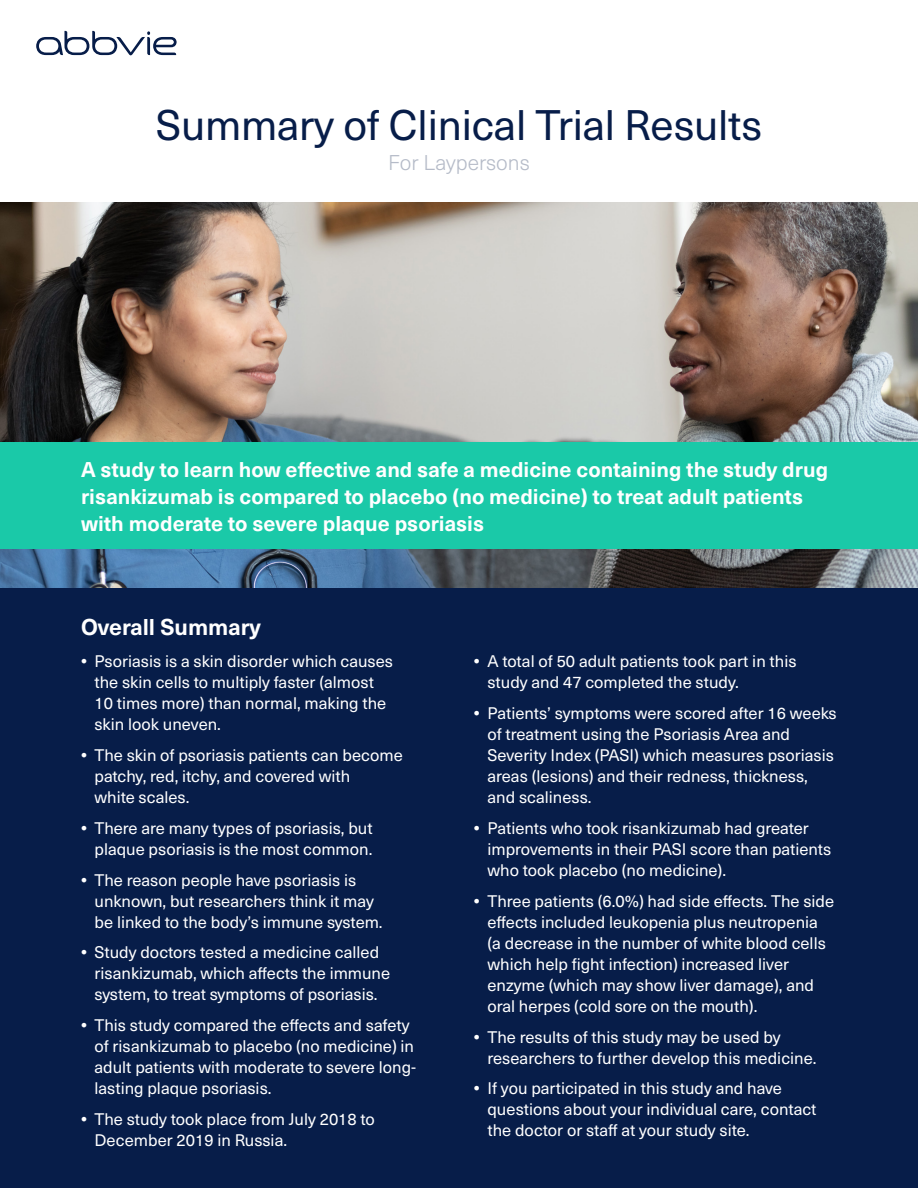
<style>
.page{position:relative;width:918px;height:1188px;background:#fff}
.page>*{position:absolute;margin:0;border:0;box-sizing:border-box;transform-origin:0 0}
.t1{font:42px "Neue Haas Unica Pro";letter-spacing:-.005em;color:#071d49}
.t2{font:700 22.5px "Neue Haas Unica Pro";color:#fff}
.t3{font:700 21px/27px "Neue Haas Unica Pro";color:#fff}
.t4{font:300 21px "Neue Haas Unica Pro";color:#b5bbc8}
.t5{font:16.5px/21px "Neue Haas Unica Pro";color:#fff}
.s1{font-weight:700}
</style>
<div class="page">
<div style="left:0;top:580px;width:918px;height:608px;background:#071d49"></div>
<img style="left:0;top:202px;width:918px;height:386px">
<div style="left:0;top:443px;width:918px;height:106px;background:#1ac9a8"></div>
<svg style="left:36px;top:31px;width:141px;height:24px"></svg>
<h1 class="t1" style="left:156px;top:100px;width:608px">Summary of Clinical Trial Results</h1>
<p class="t4" style="left:388px;top:150px;width:143px">For Laypersons</p>
<p class="t3" style="left:81px;top:456px;width:749px">A study to learn how effective and safe a medicine containing the study drug risankizumab is compared to placebo (no medicine) to treat adult patients with moderate to severe plaque psoriasis</p>
<h2 class="t2" style="left:81px;top:613px;width:181px">Overall Summary</h2>
<p class="t5" style="left:94px;top:651px;width:300px;text-indent:-13px"><span class="s1">•</span> Psoriasis is a skin disorder which causes the skin cells to multiply faster (almost 10 times more) than normal, making the skin look uneven.</p>
<p class="t5" style="left:94px;top:745px;width:310px;text-indent:-13px"><span class="s1">•</span> The skin of psoriasis patients can become patchy, red, itchy, and covered with<br>white scales.</p>
<p class="t5" style="left:81px;top:818px;width:293px;text-align:right"><span class="s1">•</span> There are many types of psoriasis, but plaque psoriasis is the most common.</p>
<p class="t5" style="left:94px;top:870px;width:290px;text-indent:-13px"><span class="s1">•</span> The reason people have psoriasis is unknown, but researchers think it may be linked to the body’s immune system.</p>
<p class="t5" style="left:94px;top:942px;width:297px;text-indent:-13px"><span class="s1">•</span> Study doctors tested a medicine called risankizumab, which affects the immune system, to treat symptoms of psoriasis.</p>
<p class="t5" style="left:94px;top:1015px;width:323px;text-indent:-13px"><span class="s1">•</span> This study compared the effects and safety of risankizumab to placebo (no medicine) in adult patients with moderate to severe long&shy;lasting plaque psoriasis.</p>
<p class="t5" style="left:94px;top:1109px;width:282px;text-indent:-13px"><span class="s1">•</span> The study took place from July 2018 to<br>December 2019 in Russia.</p>
<p class="t5" style="left:487px;top:651px;width:311px;text-indent:-13px"><span class="s1">•</span> A total of 50 adult patients took part in this study and 47 completed the study.</p>
<p class="t5" style="left:487px;top:703px;width:351px;text-indent:-13px"><span class="s1">•</span> Patients’ symptoms were scored after 16 weeks of treatment using the Psoriasis Area and Severity Index (PASI) which measures psoriasis areas (lesions) and their redness, thickness, and scaliness.</p>
<p class="t5" style="left:487px;top:818px;width:345px;text-indent:-13px"><span class="s1">•</span> Patients who took risankizumab had greater improvements in their PASI score than patients who took placebo (no medicine).</p>
<p class="t5" style="left:487px;top:891px;width:348px;text-indent:-13px"><span class="s1">•</span> Three patients (6.0%) had side effects. The side effects included leukopenia plus neutropenia (a decrease in the number of white blood cells which help fight infection) increased liver enzyme (which may show liver damage), and oral herpes (cold sore on the mouth).</p>
<p class="t5" style="left:487px;top:1026px;width:331px;text-indent:-13px"><span class="s1">•</span> The results of this study may be used by researchers to further develop this medicine.</p>
<p class="t5" style="left:487px;top:1078px;width:331px;text-indent:-13px"><span class="s1">•</span> If you participated in this study and have questions about your individual care, contact the doctor or staff at your study site.</p>
</div>
